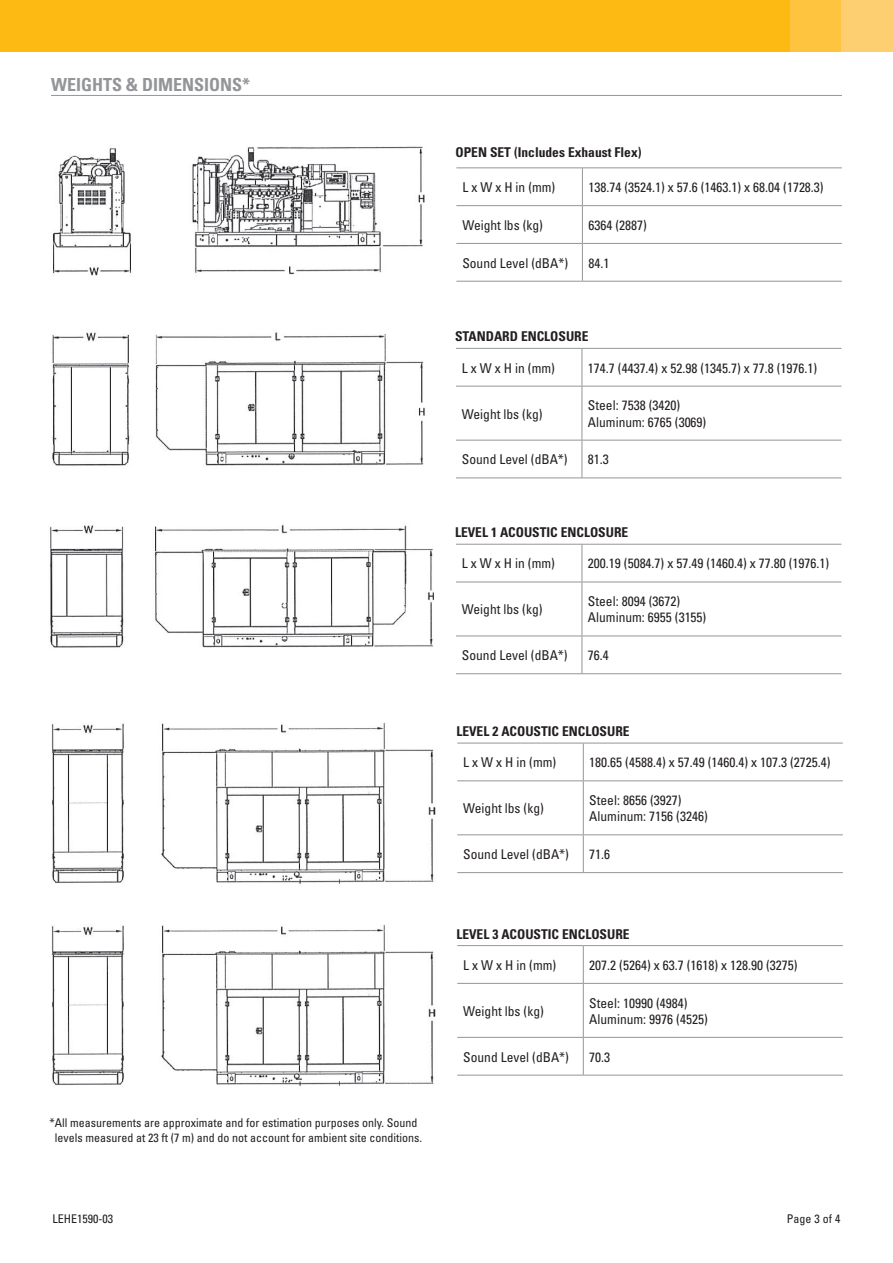
<style>
.page{position:relative;width:893px;height:1263px;background:#fff}
.page>*{position:absolute;margin:0;border:0;box-sizing:border-box;transform-origin:0 0}
.t1{font:700 condensed 18px "Univers";color:#939598}
.t2{font:condensed 13.5px/16.2px "Univers";color:#231f20}
.t3{font:700 condensed 13.5px "Univers";color:#231f20}
.t4{font:condensed 12px/14.4px "Univers";color:#231f20;text-align:center}
</style>
<div class="page">
<div style="left:0;top:0;width:791px;height:51px;background:#fcba13"></div>
<div style="left:791px;top:0;width:51px;height:51px;background:#fec33f"></div>
<div style="left:842px;top:0;width:51px;height:51px;background:#fecf71"></div>
<hr style="left:51px;top:95px;width:791px;height:1px;background:#939598">
<hr style="left:582px;top:167px;width:260px;height:1px;background:#939598">
<hr style="left:582px;top:205px;width:260px;height:1px;background:#939598">
<hr style="left:582px;top:243px;width:260px;height:1px;background:#939598">
<hr style="left:582px;top:281px;width:260px;height:1px;background:#939598">
<hr style="left:456px;top:167px;width:126px;height:1px;background:#939598">
<hr style="left:582px;top:168px;width:1px;height:37px;background:#939598">
<hr style="left:456px;top:205px;width:126px;height:1px;background:#939598">
<hr style="left:582px;top:206px;width:1px;height:37px;background:#939598">
<hr style="left:456px;top:243px;width:126px;height:1px;background:#939598">
<hr style="left:582px;top:244px;width:1px;height:37px;background:#939598">
<hr style="left:456px;top:281px;width:126px;height:1px;background:#939598">
<hr style="left:582px;top:348px;width:259px;height:1px;background:#939598">
<hr style="left:582px;top:386px;width:259px;height:1px;background:#939598">
<hr style="left:582px;top:440px;width:259px;height:1px;background:#939598">
<hr style="left:582px;top:477px;width:259px;height:1px;background:#939598">
<hr style="left:456px;top:348px;width:126px;height:1px;background:#939598">
<hr style="left:582px;top:349px;width:1px;height:37px;background:#939598">
<hr style="left:456px;top:386px;width:126px;height:1px;background:#939598">
<hr style="left:582px;top:386px;width:1px;height:54px;background:#939598">
<hr style="left:456px;top:440px;width:126px;height:1px;background:#939598">
<hr style="left:582px;top:440px;width:1px;height:37px;background:#939598">
<hr style="left:456px;top:477px;width:126px;height:1px;background:#939598">
<hr style="left:582px;top:544px;width:259px;height:1px;background:#939598">
<hr style="left:582px;top:582px;width:259px;height:1px;background:#939598">
<hr style="left:582px;top:636px;width:259px;height:1px;background:#939598">
<hr style="left:582px;top:673px;width:259px;height:1px;background:#939598">
<hr style="left:456px;top:544px;width:126px;height:1px;background:#939598">
<hr style="left:582px;top:545px;width:1px;height:37px;background:#939598">
<hr style="left:456px;top:582px;width:126px;height:1px;background:#939598">
<hr style="left:582px;top:582px;width:1px;height:54px;background:#939598">
<hr style="left:456px;top:636px;width:126px;height:1px;background:#939598">
<hr style="left:582px;top:636px;width:1px;height:37px;background:#939598">
<hr style="left:456px;top:673px;width:126px;height:1px;background:#939598">
<hr style="left:583px;top:743px;width:260px;height:1px;background:#939598">
<hr style="left:583px;top:780px;width:260px;height:1px;background:#939598">
<hr style="left:583px;top:834px;width:260px;height:1px;background:#939598">
<hr style="left:583px;top:872px;width:260px;height:1px;background:#939598">
<hr style="left:457px;top:743px;width:126px;height:1px;background:#939598">
<hr style="left:583px;top:743px;width:1px;height:37px;background:#939598">
<hr style="left:457px;top:780px;width:126px;height:1px;background:#939598">
<hr style="left:583px;top:781px;width:1px;height:53px;background:#939598">
<hr style="left:457px;top:834px;width:126px;height:1px;background:#939598">
<hr style="left:583px;top:835px;width:1px;height:37px;background:#939598">
<hr style="left:457px;top:872px;width:126px;height:1px;background:#939598">
<hr style="left:583px;top:945px;width:260px;height:1px;background:#939598">
<hr style="left:583px;top:983px;width:260px;height:1px;background:#939598">
<hr style="left:583px;top:1037px;width:260px;height:1px;background:#939598">
<hr style="left:583px;top:1075px;width:260px;height:1px;background:#939598">
<hr style="left:457px;top:945px;width:126px;height:1px;background:#939598">
<hr style="left:583px;top:946px;width:1px;height:37px;background:#939598">
<hr style="left:457px;top:983px;width:126px;height:1px;background:#939598">
<hr style="left:583px;top:984px;width:1px;height:53px;background:#939598">
<hr style="left:457px;top:1037px;width:126px;height:1px;background:#939598">
<hr style="left:583px;top:1038px;width:1px;height:37px;background:#939598">
<hr style="left:457px;top:1075px;width:126px;height:1px;background:#939598">
<img style="left:52px;top:146px;width:373px;height:130px">
<img style="left:52px;top:332px;width:373px;height:134px">
<img style="left:50px;top:525px;width:384px;height:123px">
<img style="left:51px;top:722px;width:385px;height:162px">
<img style="left:51px;top:924px;width:385px;height:162px">
<h1 class="t1" style="left:51px;top:73px;width:201px">WEIGHTS &amp; DIMENSIONS*</h1>
<p class="t4" style="left:50px;top:1116px;width:374px">* All measurements are approximate and for estimation purposes only. Sound levels measured at 23 ft (7 m) and do not account for ambient site conditions.</p>
<p class="t3" style="left:455px;top:144px;width:188px">OPEN SET (Includes Exhaust Flex)</p>
<p class="t2" style="left:462px;top:179px;width:94px">L x W x H in (mm)</p>
<p class="t2" style="left:588px;top:179px;width:237px">138.74 (3524.1) x 57.6 (1463.1) x 68.04 (1728.3)</p>
<p class="t2" style="left:462px;top:217px;width:82px">Weight lbs (kg)</p>
<p class="t2" style="left:588px;top:217px;width:60px">6364 (2887)</p>
<p class="t2" style="left:462px;top:255px;width:107px">Sound Level (dBA*)</p>
<p class="t2" style="left:588px;top:255px;width:22px">84.1</p>
<p class="t3" style="left:455px;top:328px;width:135px">STANDARD ENCLOSURE</p>
<p class="t2" style="left:462px;top:360px;width:94px">L x W x H in (mm)</p>
<p class="t2" style="left:588px;top:360px;width:231px">174.7 (4437.4) x 52.98 (1345.7) x 77.8 (1976.1)</p>
<p class="t2" style="left:462px;top:405px;width:82px">Weight lbs (kg)</p>
<p class="t2" style="left:588px;top:397px;width:120px">Steel: 7538 (3420)<br>Aluminum: 6765 (3069)</p>
<p class="t2" style="left:462px;top:451px;width:107px">Sound Level (dBA*)</p>
<p class="t2" style="left:588px;top:451px;width:22px">81.3</p>
<p class="t3" style="left:455px;top:524px;width:175px">LEVEL 1 ACOUSTIC ENCLOSURE</p>
<p class="t2" style="left:462px;top:555px;width:94px">L x W x H in (mm)</p>
<p class="t2" style="left:588px;top:555px;width:243px">200.19 (5084.7) x 57.49 (1460.4) x 77.80 (1976.1)</p>
<p class="t2" style="left:462px;top:601px;width:82px">Weight lbs (kg)</p>
<p class="t2" style="left:588px;top:593px;width:120px">Steel: 8094 (3672)<br>Aluminum: 6955 (3155)</p>
<p class="t2" style="left:462px;top:647px;width:107px">Sound Level (dBA*)</p>
<p class="t2" style="left:588px;top:647px;width:22px">76.4</p>
<p class="t3" style="left:456px;top:723px;width:175px">LEVEL 2 ACOUSTIC ENCLOSURE</p>
<p class="t2" style="left:463px;top:754px;width:94px">L x W x H in (mm)</p>
<p class="t2" style="left:589px;top:754px;width:243px">180.65 (4588.4) x 57.49 (1460.4) x 107.3 (2725.4)</p>
<p class="t2" style="left:463px;top:800px;width:82px">Weight lbs (kg)</p>
<p class="t2" style="left:589px;top:792px;width:120px">Steel: 8656 (3927)<br>Aluminum: 7156 (3246)</p>
<p class="t2" style="left:463px;top:846px;width:107px">Sound Level (dBA*)</p>
<p class="t2" style="left:589px;top:846px;width:22px">71.6</p>
<p class="t3" style="left:456px;top:925px;width:175px">LEVEL 3 ACOUSTIC ENCLOSURE</p>
<p class="t2" style="left:463px;top:957px;width:94px">L x W x H in (mm)</p>
<p class="t2" style="left:589px;top:957px;width:210px">207.2 (5264) x 63.7 (1618) x 128.90 (3275)</p>
<p class="t2" style="left:463px;top:1003px;width:82px">Weight lbs (kg)</p>
<p class="t2" style="left:589px;top:994px;width:120px">Steel: 10990 (4984)<br>Aluminum: 9976 (4525)</p>
<p class="t2" style="left:463px;top:1048px;width:107px">Sound Level (dBA*)</p>
<p class="t2" style="left:589px;top:1048px;width:22px">70.3</p>
<p class="t4" style="left:52px;top:1211px;width:62px">LEHE1590-03</p>
<p class="t4" style="left:787px;top:1211px;width:55px">Page 3 of 4</p>
</div>
